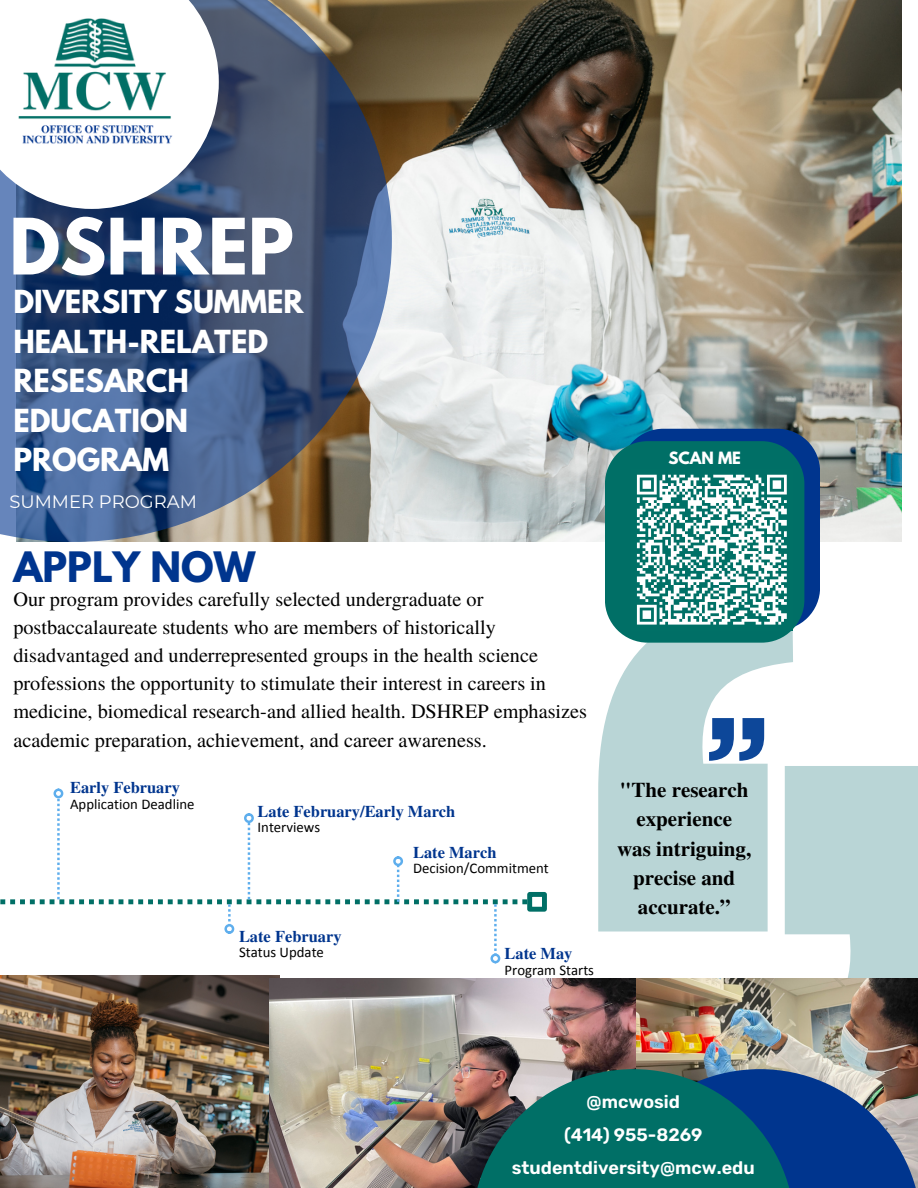
<style>
.page{position:relative;width:918px;height:1188px;background:#fff}
.page>*{position:absolute;margin:0;border:0;box-sizing:border-box;transform-origin:0 0}
.t1{font:700 68.85px "League Spartan";color:#fff}
.t2{font:700 37.2px "League Spartan";color:#00358e}
.t3{font:700 28.2px/39.3px "League Spartan";color:#fff}
.t4{font:700 21px/29.2px "Te X Gyre Termes";color:#000;text-align:center}
.t5{font:20.25px/28.2px "Te X Gyre Termes";color:#000}
.t6{font:600 18px "Rubik";color:#fff}
.t7{font:18px "Montserrat";color:#fff}
.t8{font:700 16.35px "Te X Gyre Termes";color:#00358e}
.t9{font:700 15px "League Spartan";color:#fff}
.t10{font:14.7px "Calibri";color:#000}
</style>
<div class="page">
<img style="left:392px;top:0;width:509px;height:542px">
<img style="left:0;top:976px;width:279px;height:212px">
<svg style="left:598px;top:643px;width:195px;height:288px;background:#c3dbdc"></svg>
<svg style="left:709px;top:718px;width:55px;height:43px"></svg>
<svg style="left:759px;top:766px;width:159px;height:212px;fill:#b9d5d6"></svg>
<img style="left:269px;top:978px;width:649px;height:210px">
<svg style="left:795px;top:1069px;width:123px;height:119px;background:#3c5b92"></svg>
<svg style="left:472px;top:1069px;width:323px;height:119px;background:#14676b"></svg>
<svg style="left:0;top:0;width:392px;height:542px;background:#4b5c79"></svg>
<svg style="left:0;top:0;width:219px;height:209px"></svg>
<img style="left:13px;top:0;width:166px;height:165px">
<div style="left:527px;top:892px;width:20px;height:20px;border:5px solid #006f66"></div>
<div style="left:54px;top:789px;width:9px;height:9px;border:2px solid #5eaeed;border-radius:50%"></div>
<svg style="left:0;top:799px;width:527px;height:155px"></svg>
<div style="left:490px;top:954px;width:10px;height:9px;border:2px solid #5eaeed;border-radius:50%"></div>
<svg style="left:605px;top:429px;width:215px;height:214px"></svg>
<p class="t1" style="left:9px;top:213px;width:286px">DSHREP</p>
<p class="t3" style="left:13px;top:286px;width:292px">DIVERSITY SUMMER<br>HEALTH-RELATED<br>RESESARCH<br>EDUCATION<br>PROGRAM</p>
<p class="t7" style="left:9px;top:491px;width:189px">SUMMER PROGRAM</p>
<p class="t2" style="left:13px;top:548px;width:243px">APPLY NOW</p>
<p class="t5" style="left:13px;top:584px;width:575px">Our program provides carefully selected undergraduate or postbaccalaureate students who are members of historically disadvantaged and underrepresented groups in the health science professions the opportunity to stimulate their interest in careers in medicine, biomedical research-and allied health. DSHREP emphasizes academic preparation, achievement, and career awareness.</p>
<p class="t8" style="left:70px;top:775px;width:111px">Early February</p>
<p class="t10" style="left:70px;top:798px;width:126px">Application Deadline</p>
<p class="t8" style="left:258px;top:798px;width:199px">Late February/Early March</p>
<p class="t10" style="left:258px;top:821px;width:64px">Interviews</p>
<p class="t8" style="left:413px;top:840px;width:85px">Late March</p>
<p class="t10" style="left:413px;top:862px;width:137px">Decision/Commitment</p>
<p class="t8" style="left:239px;top:923px;width:104px">Late February</p>
<p class="t10" style="left:239px;top:946px;width:86px">Status Update</p>
<p class="t8" style="left:505px;top:941px;width:69px">Late May</p>
<p class="t10" style="left:505px;top:964px;width:91px">Program Starts</p>
<p class="t9" style="left:668px;top:450px;width:74px">SCAN ME</p>
<p class="t4" style="left:620px;top:774px;width:130px">"The research experience</p>
<p class="t4" style="left:617px;top:833px;width:136px">was intriguing, precise and accurate.”</p>
<p class="t6" style="left:587px;top:1091px;width:95px">@mcwosid</p>
<p class="t6" style="left:564px;top:1124px;width:140px">(414) 955-8269</p>
<p class="t6" style="left:512px;top:1157px;width:245px">studentdiversity@mcw.edu</p>
</div>
